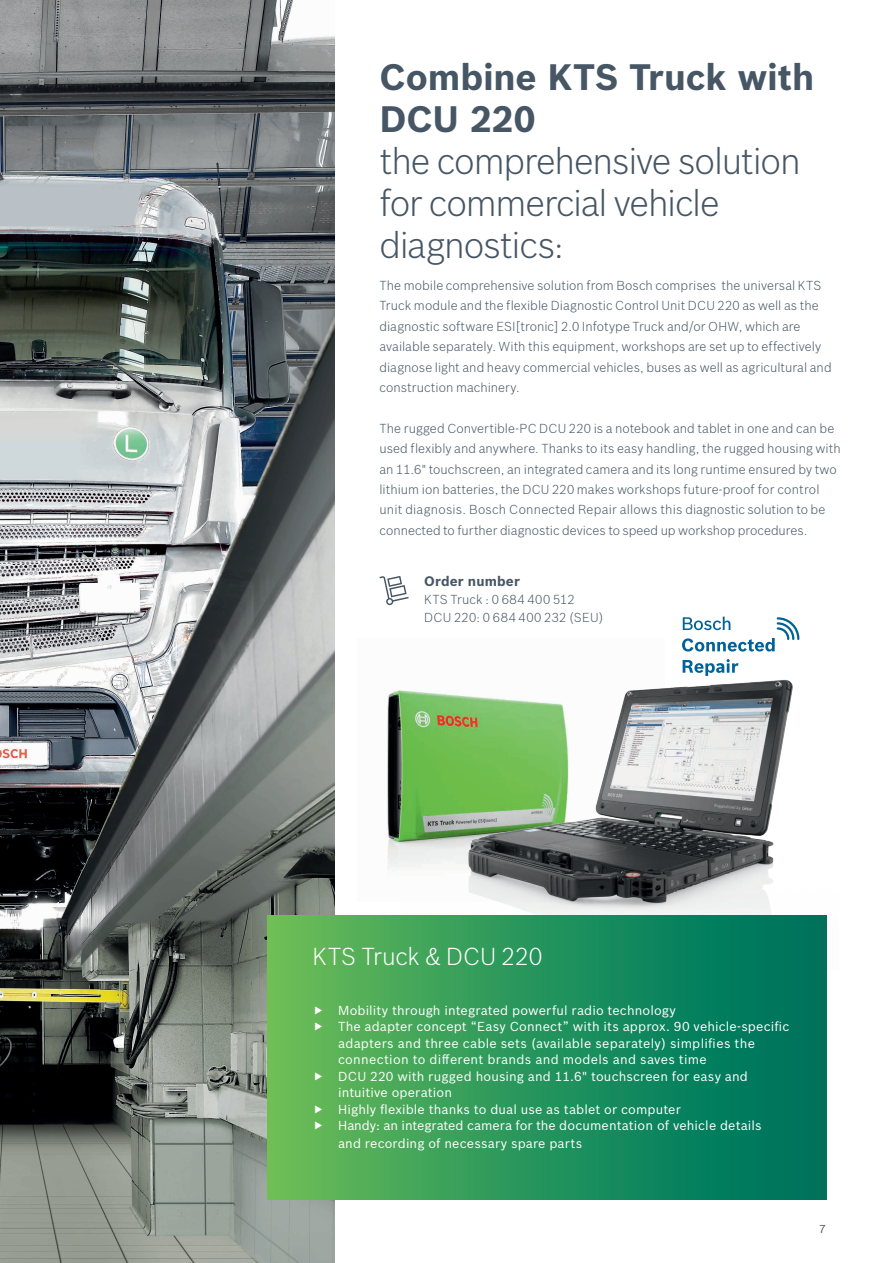
<style>
.page{position:relative;width:893px;height:1263px;background:#fff}
.page>*{position:absolute;margin:0;border:0;box-sizing:border-box;transform-origin:0 0}
.t1{font:300 36px/42px "Bosch Sans";letter-spacing:-.035em;color:#465664}
.t2{font:700 36px/42px "Bosch Sans";letter-spacing:-.005em;color:#465664}
.t3{font:300 24px "Bosch Sans";color:#fff}
.t4{font:700 13.5px "Bosch Sans";letter-spacing:.015em;color:#465664}
.t5{font:300 12.75px/20.4px "Bosch Sans";letter-spacing:.005em;color:#465664}
.t6{font:12.75px/16.5px "Bosch Sans";letter-spacing:.015em;color:#fff}
.t7{font:11.25px "Bosch Sans";color:#465664}
</style>
<div class="page">
<img style="left:0;top:0;width:335px;height:1263px">
<img style="left:387px;top:690px;width:15px;height:180px">
<img style="left:402px;top:651px;width:425px;height:320px">
<div style="left:268px;top:916px;width:558px;height:284px;background:linear-gradient(to right,#66bc57,#006e5f)"></div>
<svg style="left:379px;top:576px;width:30px;height:29px"></svg>
<svg style="left:682px;top:617px;width:117px;height:34px"></svg>
<svg style="left:683px;top:659px;width:55px;height:17px"></svg>
<svg style="left:315px;top:1006px;width:7px;height:8px"></svg>
<svg style="left:315px;top:1022px;width:7px;height:9px"></svg>
<svg style="left:315px;top:1072px;width:7px;height:8px"></svg>
<svg style="left:315px;top:1105px;width:7px;height:8px"></svg>
<svg style="left:315px;top:1121px;width:7px;height:9px"></svg>
<h1 class="t2" style="left:379px;top:54px;width:436px">Combine KTS Truck with<br>DCU 220</h1>
<h1 class="t1" style="left:379px;top:138px;width:423px">the comprehensive solution for commercial vehicle diagnostics:</h1>
<p class="t5" style="left:379px;top:274px;width:454px">The mobile comprehensive solution from Bosch comprises the universal KTS Truck module and the flexible Diagnostic Control Unit DCU 220 as well as the diagnostic software ESI[tronic] 2.0 Infotype Truck and/or OHW, which are available separately. With this equipment, workshops are set up to effectively diagnose light and heavy commercial vehicles, buses as well as agricultural and construction machinery.</p>
<p class="t5" style="left:379px;top:417px;width:463px">The rugged Convertible-PC DCU 220 is a notebook and tablet in one and can be used flexibly and anywhere. Thanks to its easy handling, the rugged housing with an 11.6" touchscreen, an integrated camera and its long runtime ensured by two lithium ion batteries, the DCU 220 makes workshops future-proof for control unit diagnosis. Bosch Connected Repair allows this diagnostic solution to be connected to further diagnostic devices to speed up workshop procedures.</p>
<p class="t4" style="left:424px;top:571px;width:97px">Order number</p>
<p class="t5" style="left:424px;top:590px;width:181px;line-height:18px">KTS Truck : 0 684 400 512<br>DCU 220: 0 684 400 232 (SEU)</p>
<h2 class="t3" style="left:313px;top:940px;width:231px">KTS Truck &amp; DCU 220</h2>
<p class="t6" style="left:338px;top:1001px;width:453px">Mobility through integrated powerful radio technology<br>The adapter concept “Easy Connect” with its approx. 90 vehicle-specific adapters and three cable sets (available separately) simplifies the connection to different brands and models and saves time<br>DCU 220 with rugged housing and 11.6" touchscreen for easy and intuitive operation<br>Highly flexible thanks to dual use as tablet or computer<br>Handy: an integrated camera for the documentation of vehicle details</p>
<p class="t6" style="left:338px;top:1134px;width:246px">and recording of necessary spare parts</p>
<p class="t7" style="left:819px;top:1221px;width:8px">7</p>
</div>
